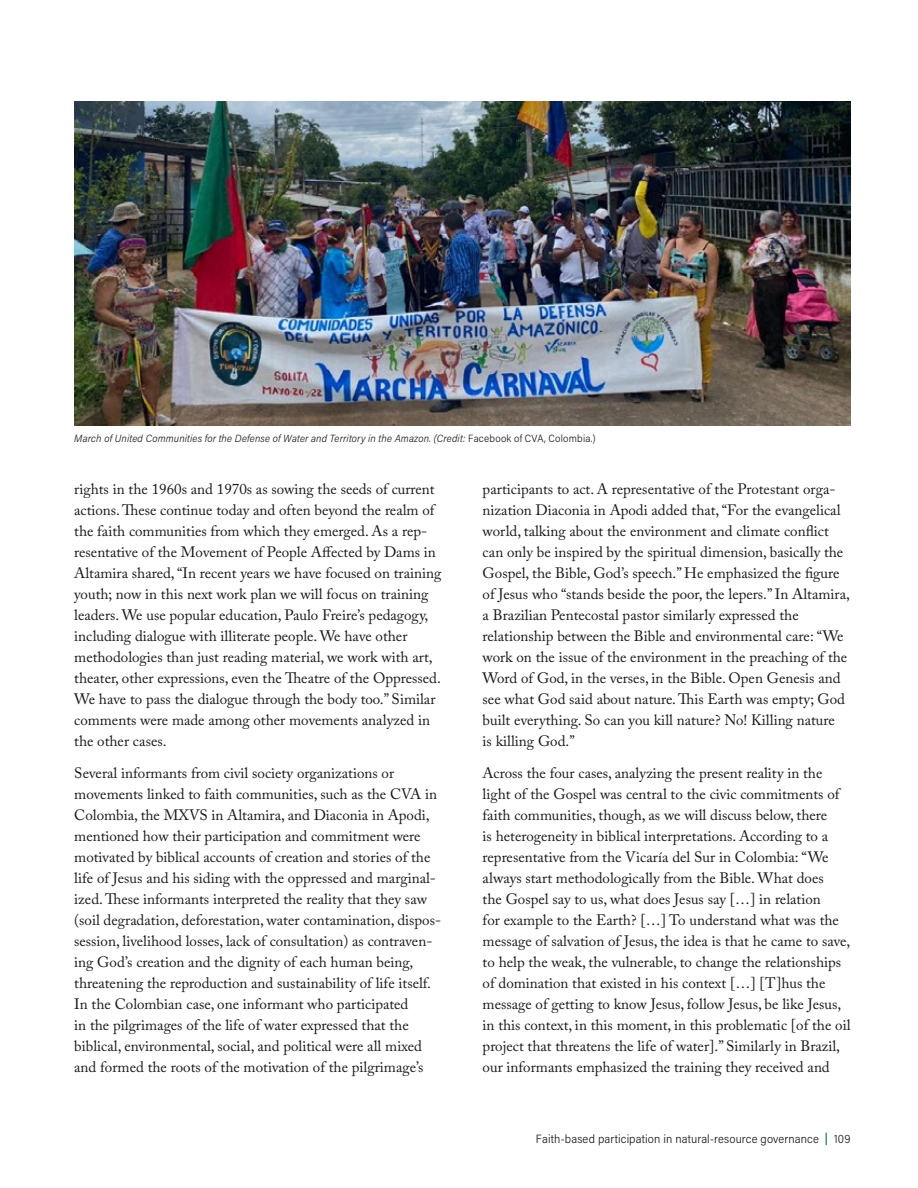
<style>
.page{position:relative;width:918px;height:1188px;background:#fff}
.page>*{position:absolute;margin:0;border:0;box-sizing:border-box;transform-origin:0 0}
.t1{font:15px/21px "Adobe Caslon Pro";color:#191818}
.t2{font:300 12px "Acumin Pro Semi Cond";letter-spacing:.01em;color:#191818}
.t3{font:italic 300 10.5px "Acumin Pro Semi Cond";letter-spacing:.015em;color:#191818}
.s1{font-style:normal}
.s2{font-weight:700;color:#328749}
</style>
<div class="page">
<img style="left:74px;top:101px;width:776px;height:324px">
<p class="t3" style="left:74px;top:431px;width:523px">March of United Communities for the Defense of Water and Territory in the Amazon. (Credit: <span class="s1">Facebook of CVA, Colombia.)</span></p>
<p class="t1" style="left:74px;top:478px;width:369px">rights in the 1960s and 1970s as sowing the seeds of current actions. These continue today and often beyond the realm of the faith communities from which they emerged. As a rep&shy;resentative of the Movement of People Affected by Dams in Altamira shared, “In recent years we have focused on training youth; now in this next work plan we will focus on training leaders. We use popular education, Paulo Freire’s pedagogy, including dialogue with illiterate people. We have other methodologies than just reading material, we work with art, theater, other expressions, even the Theatre of the Oppressed.<br>We have to pass the dialogue through the body too.” Similar comments were made among other movements analyzed in the other cases.</p>
<p class="t1" style="left:74px;top:762px;width:368px">Several informants from civil society organizations or movements linked to faith communities, such as the CVA in Colombia, the MXVS in Altamira, and Diaconia in Apodi, mentioned how their participation and commitment were motivated by biblical accounts of creation and stories of the life of Jesus and his siding with the oppressed and marginal&shy;ized. These informants interpreted the reality that they saw (soil degradation, deforestation, water contamination, dispos&shy;session, livelihood losses, lack of consultation) as contraven&shy;ing God’s creation and the dignity of each human being, threatening the reproduction and sustainability of life itself.<br>In the Colombian case, one informant who participated<br>in the pilgrimages of the life of water expressed that the biblical, environmental, social, and political were all mixed and formed the roots of the motivation of the pilgrimage’s</p>
<p class="t1" style="left:483px;top:478px;width:369px">participants to act. A representative of the Protestant orga&shy;nization Diaconia in Apodi added that, “For the evangelical world, talking about the environment and climate conflict can only be inspired by the spiritual dimension, basically the Gospel, the Bible, God’s speech.” He emphasized the figure of Jesus who “stands beside the poor, the lepers.” In Altamira, a Brazilian Pentecostal pastor similarly expressed the relationship between the Bible and environmental care: “We work on the issue of the environment in the preaching of the Word of God, in the verses, in the Bible. Open Genesis and see what God said about nature. This Earth was empty; God built everything. So can you kill nature? No! Killing nature<br>is killing God.”</p>
<p class="t1" style="left:483px;top:762px;width:369px">Across the four cases, analyzing the present reality in the light of the Gospel was central to the civic commitments of faith communities, though, as we will discuss below, there<br>is heterogeneity in biblical interpretations. According to a representative from the Vicaría del Sur in Colombia: “We always start methodologically from the Bible. What does<br>the Gospel say to us, what does Jesus say […] in relation<br>for example to the Earth? […] To understand what was the message of salvation of Jesus, the idea is that he came to save, to help the weak, the vulnerable, to change the relationships of domination that existed in his context […] [T]hus the message of getting to know Jesus, follow Jesus, be like Jesus, in this context, in this moment, in this problematic [of the oil project that threatens the life of water].” Similarly in Brazil, our informants emphasized the training they received and</p>
<p class="t2" style="left:536px;top:1130px;width:316px">Faith-based participation in natural-resource governance <span class="s2">|</span> 109</p>
</div>
